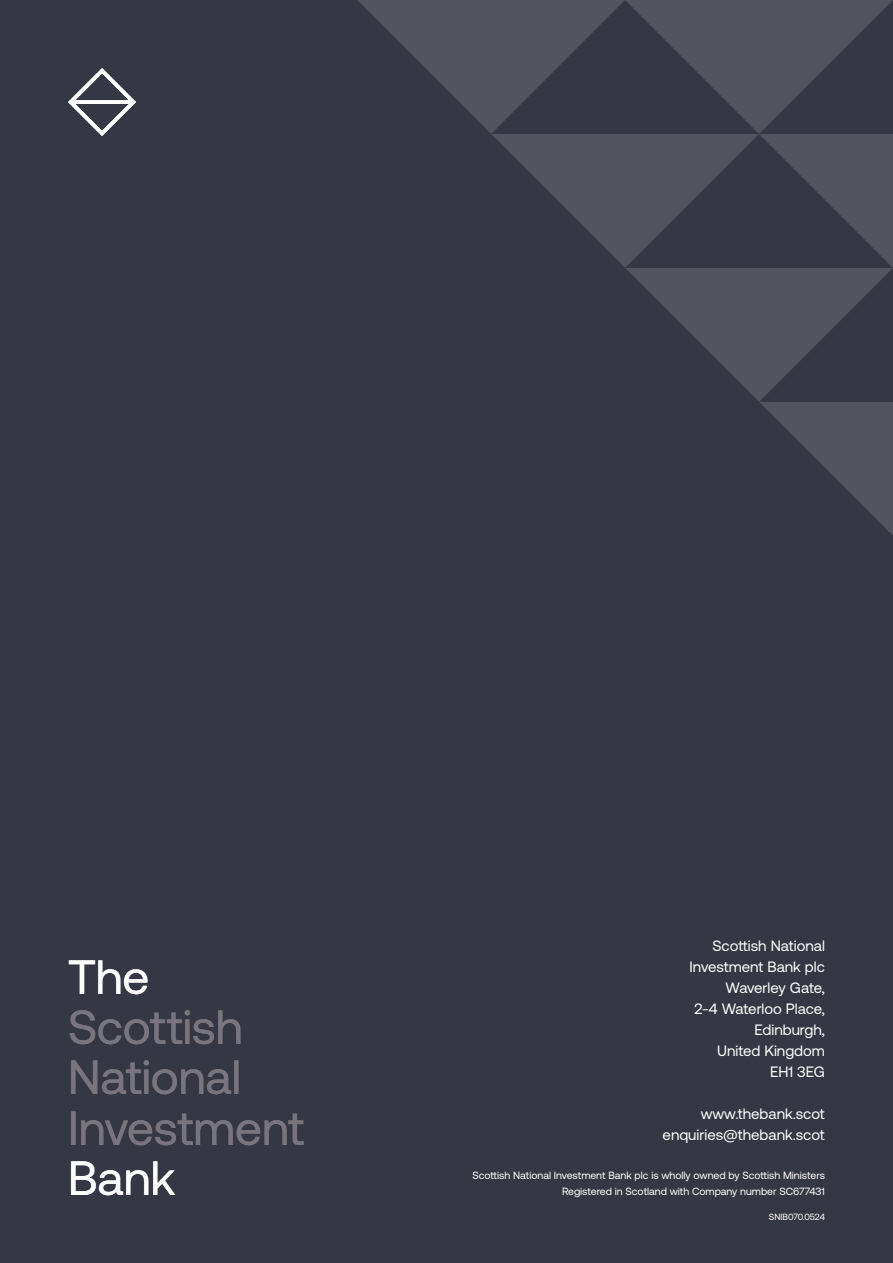
<style>
.page{position:relative;width:893px;height:1263px;background:#363744}
.page>*{position:absolute;margin:0;border:0;box-sizing:border-box;transform-origin:0 0}
.t1{font:48px/50.2px "Aeonik";letter-spacing:-.005em;color:#79747e}
.t2{font:48px "Aeonik";color:#fff}
.t3{font:15px/21px "Aeonik";color:#fff;text-align:right}
.t4{font:10.5px/16.2px "Aeonik";color:#fff;text-align:right}
.t5{font:9px "Aeonik";color:#fff}
</style>
<div class="page">
<svg style="left:68px;top:68px;width:68px;height:68px"></svg>
<svg style="left:358px;top:0;width:535px;height:535px"></svg>
<h1 class="t2" style="left:68px;top:951px;width:83px">The</h1>
<h1 class="t1" style="left:68px;top:1002px;width:238px">Scottish<br>National<br>Investment</h1>
<h1 class="t2" style="left:68px;top:1152px;width:109px">Bank</h1>
<p class="t3" style="left:690px;top:935px;width:137px">Scottish National<br>Investment Bank plc<br>Waverley Gate,<br>2-4 Waterloo Place,<br>Edinburgh,<br>United Kingdom<br>EH1 3EG</p>
<p class="t3" style="left:663px;top:1103px;width:164px">www.thebank.scot enquiries@thebank.scot</p>
<p class="t4" style="left:472px;top:1167px;width:354px">Scottish National Investment Bank plc is wholly owned by Scottish Ministers<br>Registered in Scotland with Company number SC677431</p>
<p class="t5" style="left:769px;top:1212px;width:58px">SNIB070.0524</p>
</div>
